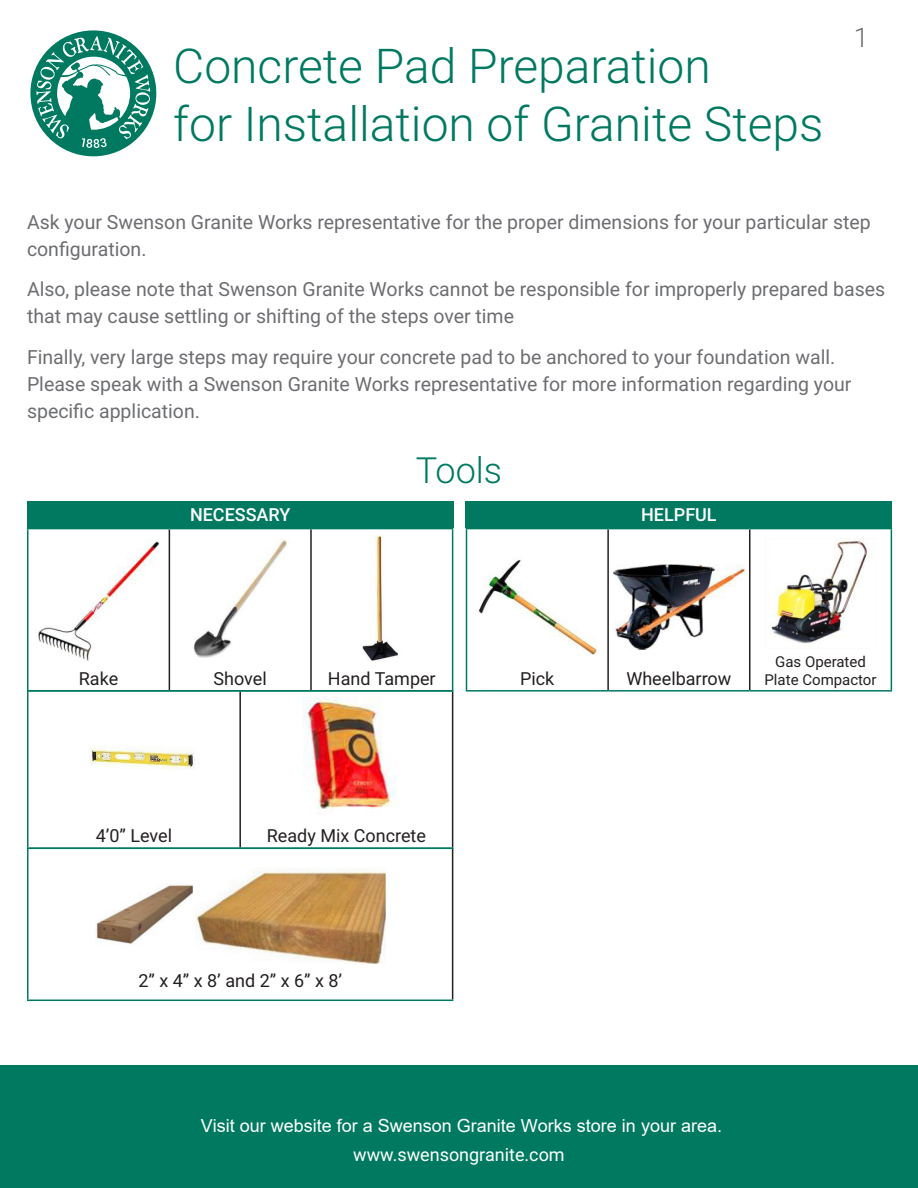
<style>
.page{position:relative;width:918px;height:1188px;background:#fff}
.page>*{position:absolute;margin:0;border:0;box-sizing:border-box;transform-origin:0 0}
.t1{font:300 48px/57.6px "Roboto";color:#007961}
.t2{font:300 36px "Roboto";color:#007961}
.t3{font:300 27px "Roboto";color:#6c6d70}
.t4{font:19.5px/27px "Roboto";color:#6c6d70}
.t5{font:18px "Roboto";color:#231f20}
.t6{font:18px "Arial";color:#fff}
.t7{font:18px "Roboto";color:#fff}
.t8{font:500 18px "Roboto";color:#fff}
.t9{font:15px "Roboto";color:#231f20}
</style>
<div class="page">
<div style="left:0;top:1065px;width:918px;height:123px;background:#007961"></div>
<svg style="left:30px;top:30px;width:126px;height:126px"></svg>
<div style="left:27px;top:501px;width:426px;height:27px;background:#007961"></div>
<hr style="left:169px;top:529px;width:1px;height:161px;background:#231f20">
<hr style="left:310px;top:529px;width:2px;height:161px;background:#231f20">
<hr style="left:27px;top:528px;width:142px;height:1px;background:#007961">
<hr style="left:27px;top:529px;width:1px;height:161px;background:#007961">
<hr style="left:169px;top:528px;width:142px;height:1px;background:#007961">
<hr style="left:311px;top:528px;width:142px;height:1px;background:#007961">
<hr style="left:452px;top:529px;width:1px;height:161px;background:#007961">
<img style="left:38px;top:541px;width:122px;height:120px">
<img style="left:193px;top:539px;width:94px;height:119px">
<img style="left:362px;top:535px;width:36px;height:126px">
<hr style="left:239px;top:692px;width:2px;height:156px;background:#231f20">
<hr style="left:452px;top:692px;width:1px;height:156px;background:#231f20">
<hr style="left:27px;top:690px;width:213px;height:2px;background:#007961">
<hr style="left:27px;top:692px;width:1px;height:156px;background:#007961">
<hr style="left:240px;top:690px;width:213px;height:2px;background:#007961">
<img style="left:89px;top:745px;width:106px;height:25px">
<img style="left:303px;top:697px;width:94px;height:114px">
<hr style="left:452px;top:849px;width:1px;height:151px;background:#231f20">
<hr style="left:27px;top:848px;width:426px;height:1px;background:#007961">
<hr style="left:27px;top:849px;width:1px;height:151px;background:#007961">
<hr style="left:27px;top:1000px;width:426px;height:1px;background:#007961">
<img style="left:96px;top:870px;width:289px;height:94px">
<div style="left:466px;top:501px;width:426px;height:27px;background:#007961"></div>
<hr style="left:607px;top:529px;width:2px;height:161px;background:#231f20">
<hr style="left:749px;top:529px;width:1px;height:161px;background:#231f20">
<hr style="left:466px;top:528px;width:142px;height:1px;background:#007961">
<hr style="left:466px;top:529px;width:1px;height:161px;background:#007961">
<hr style="left:608px;top:528px;width:142px;height:1px;background:#007961">
<hr style="left:750px;top:528px;width:142px;height:1px;background:#007961">
<hr style="left:891px;top:529px;width:1px;height:161px;background:#007961">
<hr style="left:466px;top:690px;width:142px;height:2px;background:#007961">
<hr style="left:608px;top:690px;width:142px;height:2px;background:#007961">
<hr style="left:750px;top:690px;width:142px;height:2px;background:#007961">
<img style="left:478px;top:560px;width:119px;height:96px">
<img style="left:613px;top:564px;width:132px;height:85px">
<img style="left:771px;top:538px;width:97px;height:106px">
<p class="t1" style="left:173px;top:35px;width:652px">Concrete Pad Preparation<br>for Installation of Granite Steps</p>
<p class="t3" style="left:854px;top:19px;width:16px">1</p>
<p class="t4" style="left:27px;top:207px;width:845px">Ask your Swenson Granite Works representative for the proper dimensions for your particular step configuration.</p>
<p class="t4" style="left:27px;top:275px;width:860px">Also, please note that Swenson Granite Works cannot be responsible for improperly prepared bases that may cause settling or shifting of the steps over time</p>
<p class="t4" style="left:27px;top:342px;width:826px">Finally, very large steps may require your concrete pad to be anchored to your foundation wall.<br>Please speak with a Swenson Granite Works representative for more information regarding your specific application.</p>
<p class="t8" style="left:190px;top:502px;width:102px">NECESSARY</p>
<p class="t2" style="left:416px;top:445px;width:88px">Tools</p>
<p class="t8" style="left:641px;top:502px;width:77px">HELPFUL</p>
<p class="t5" style="left:79px;top:666px;width:41px">Rake</p>
<p class="t5" style="left:214px;top:666px;width:55px">Shovel</p>
<p class="t5" style="left:328px;top:666px;width:109px">Hand Tamper</p>
<p class="t5" style="left:520px;top:666px;width:36px">Pick</p>
<p class="t5" style="left:626px;top:666px;width:106px">Wheelbarrow</p>
<p class="t9" style="left:775px;top:651px;width:92px">Gas Operated</p>
<p class="t9" style="left:765px;top:669px;width:114px">Plate Compactor</p>
<p class="t5" style="left:96px;top:823px;width:78px">4’0” Level</p>
<p class="t5" style="left:267px;top:823px;width:161px">Ready Mix Concrete</p>
<p class="t5" style="left:138px;top:968px;width:205px">2” x 4” x 8’ and 2” x 6” x 8’</p>
<p class="t6" style="left:201px;top:1114px;width:523px">Visit our website for a Swenson Granite Works store in your area.</p>
<p class="t7" style="left:353px;top:1142px;width:213px">www.swensongranite.com</p>
</div>
